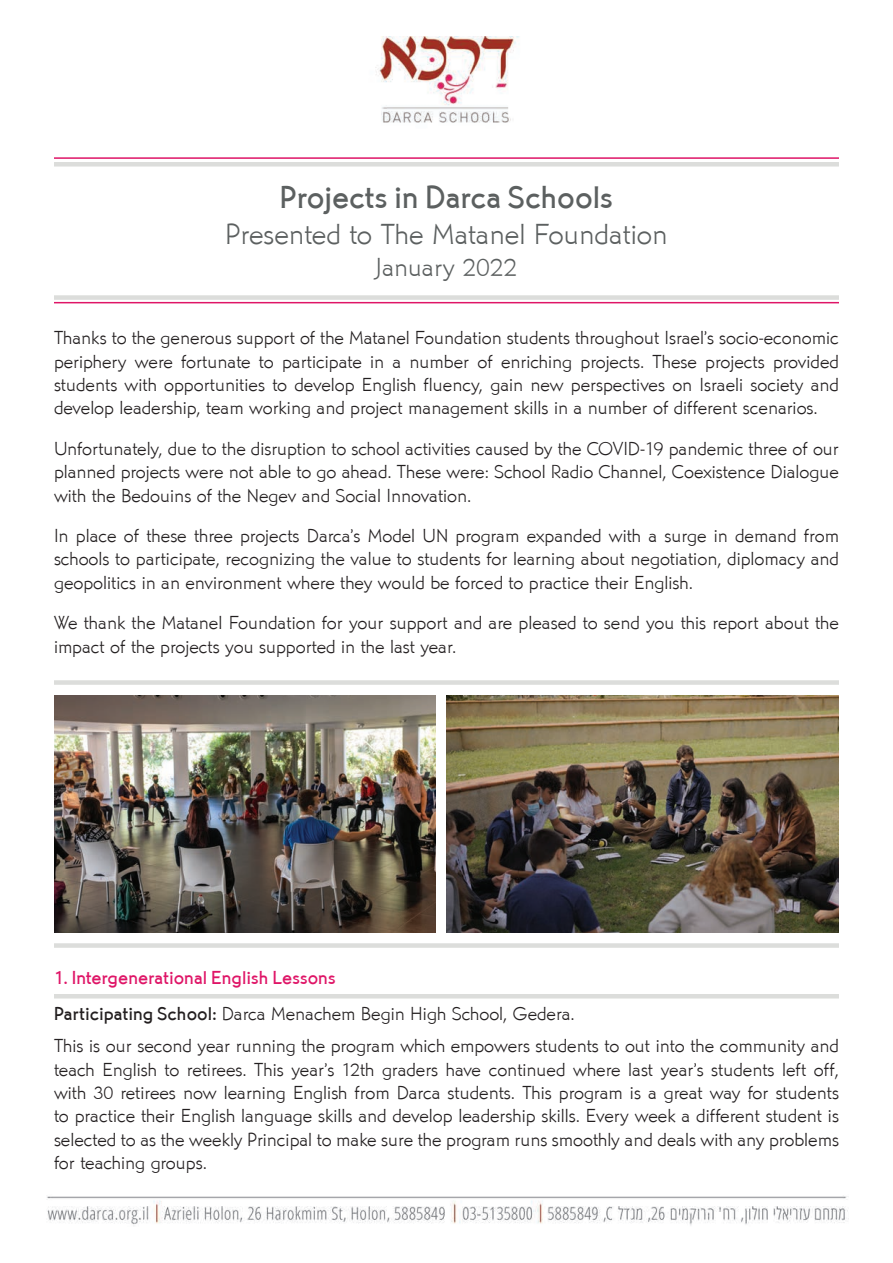
<style>
.page{position:relative;width:893px;height:1263px;background:#fff}
.page>*{position:absolute;margin:0;border:0;box-sizing:border-box;transform-origin:0 0}
.t1{font:500 33px "Martin Got URWT";color:#5c6060}
.t2{font:30px "Martin Got URWT Ligh";color:#5c6060}
.t3{font:27px "Martin Got URWT Ligh";color:#5c6060}
.t4{font:19.5px/23.4px "Martin Got URWT Ligh";color:#231f20;text-align:justify}
.t5{font:500 19.5px "Martin Got URWT";color:#df1567}
.s1{font-family:"Martin Got URWT";font-weight:500}
</style>
<div class="page">
<img style="left:47px;top:36px;width:802px;height:1190px">
<hr style="left:54px;top:157px;width:785px;height:2px;background:#df1567">
<hr style="left:54px;top:302px;width:785px;height:1px;background:#df1567">
<div style="left:54px;top:162px;width:785px;height:5px;background:#dcdddb"></div>
<div style="left:54px;top:295px;width:785px;height:5px;background:#dcdddb"></div>
<hr style="left:54px;top:994px;width:785px;height:4px;background:#dcdddb">
<div style="left:54px;top:680px;width:785px;height:5px;background:#dcdddb"></div>
<div style="left:54px;top:943px;width:785px;height:5px;background:#dcdddb"></div>
<img style="left:54px;top:695px;width:382px;height:238px">
<img style="left:446px;top:695px;width:393px;height:238px">
<h1 class="t1" style="left:280px;top:177px;width:335px">Projects in Darca Schools</h1>
<h2 class="t2" style="left:225px;top:216px;width:444px">Presented to The Matanel Foundation</h2>
<h3 class="t3" style="left:376px;top:251px;width:143px">January 2022</h3>
<p class="t4" style="left:54px;top:326px;width:786px">Thanks to the generous support of the Matanel Foundation students throughout Israels’ socio-economic periphery were fortunate to participate in a number of enriching projects. These projects provided students with opportunities to develop English fluency, gain new perspectives on Israeli society and develop leadership, team working and project management skills in a number of different scenarios.</p>
<p class="t4" style="left:54px;top:437px;width:786px">Unfortunately, due to the disruption to school activities caused by the COVID-19 pandemic three of our planned projects were not able to go ahead. These were: School Radio Channel, Coexistence Dialogue with the Bedouins of the Negev and Social Innovation.</p>
<p class="t4" style="left:54px;top:524px;width:786px">In place of these three projects Darcas’ Model UN program expanded with a surge in demand from schools to participate, recognizing the value to students for learning about negotiation, diplomacy and geopolitics in an environment where they would be forced to practice their English.</p>
<p class="t4" style="left:54px;top:611px;width:786px">We thank the Matanel Foundation for your support and are pleased to send you this report about the impact of the projects you supported in the last year.</p>
<p class="t5" style="left:54px;top:966px;width:283px">1. Intergenerational English Lessons</p>
<p class="t4" style="left:54px;top:998px;width:786px;line-height:32px"><span class="s1">Participating School:</span> Darca Menachem Begin High School, Gedera.<br>This is our second year running the program which empowers students to out into the community and</p>
<p class="t4" style="left:54px;top:1057px;width:786px">teach English to retirees. This year s’ 12th graders have continued where last year s’ students left off, with 30 retirees now learning English from Darca students. This program ais great way for students to practice their English language skills and develop leadership skills. Every week a different student is selected to as the weekly Principal to make sure the program runs smoothly and deals with any problems for teaching groups.</p>
</div>
